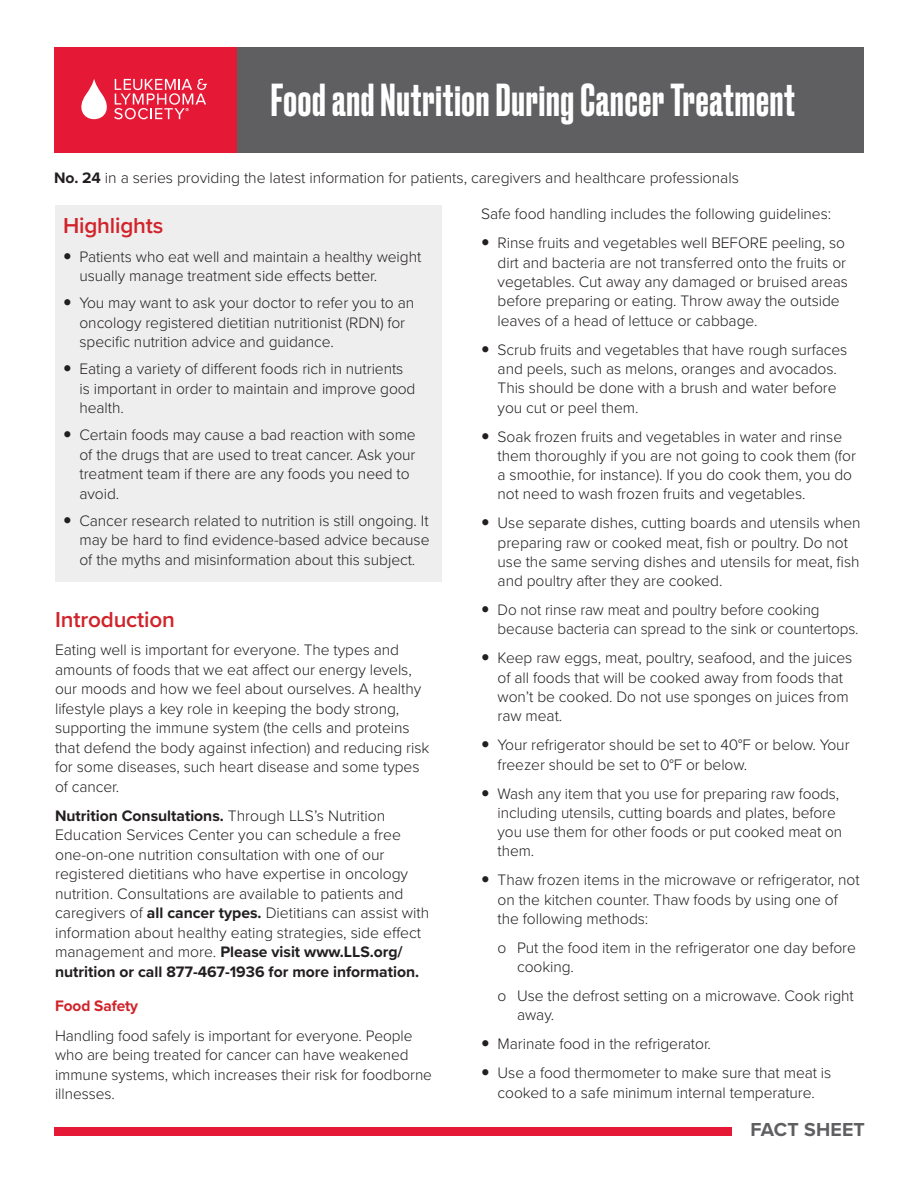
<style>
.page{position:relative;width:918px;height:1188px;background:#fff}
.page>*{position:absolute;margin:0;border:0;box-sizing:border-box;transform-origin:0 0}
.t1{font:500 43.5px "Druk";letter-spacing:.02em;color:#fff}
._1_Para_Head_Semibol{font:600 22.5px "Proxima Nova";letter-spacing:-.005em;color:#d1232a}
._1_Para_Head_Semibol-2{font:700 19.5px "Proxima Nova";letter-spacing:.01em;color:#5f5f62}
._2_Body_Copy{font:300 15.75px/19.5px "Proxima Nova";letter-spacing:-.005em;color:#231f20}
._4_Sub_bullets{font:300 15.75px/19.4px "Proxima Nova";letter-spacing:-.005em;color:#231f20}
.Body_text{font:300 15.75px "Proxima Nova";letter-spacing:-.005em;color:#231f20}
._5_Red_Secondary_Hea{font:700 15.75px "Proxima Nova";letter-spacing:-.005em;color:#d1232a}
.s1{font-weight:700}
</style>
<div class="page">
<div style="left:55px;top:206px;width:387px;height:376px;background:#eeeeef"></div>
<div style="left:230px;top:48px;width:634px;height:105px;background:#5f5f62"></div>
<div style="left:54px;top:48px;width:183px;height:105px;background:#e51836"></div>
<svg style="left:81px;top:78px;width:126px;height:41px"></svg>
<div style="left:54px;top:1127px;width:677px;height:9px;background:#e51836"></div>
<p class="t1" style="left:271px;top:70px;width:526px">Food and Nutrition During Cancer Treatment</p>
<p class="Body_text" style="left:54px;top:166px;width:686px"><span class="s1">No. 24</span> in a series providing the latest information for patients, caregivers and healthcare professionals</p>
<p class="_1_Para_Head_Semibol" style="left:63px;top:209px;width:102px">Highlights</p>
<p class="_2_Body_Copy" style="left:80px;top:246px;width:343px">Patients who eat well and maintain a healthy weight usually manage treatment side effects better.</p>
<p class="_2_Body_Copy" style="left:80px;top:292px;width:336px">You may want to ask your doctor to refer you to an oncology registered dietitian nutritionist (RDN) for specific nutrition advice and guidance.</p>
<p class="_2_Body_Copy" style="left:80px;top:358px;width:338px">Eating a variety of different foods rich in nutrients is important in order to maintain and improve good health.</p>
<p class="_2_Body_Copy" style="left:80px;top:424px;width:338px">Certain foods may cause a bad reaction with some of the drugs that are used to treat cancer. Ask your treatment team if there are any foods you need to avoid.</p>
<p class="_2_Body_Copy" style="left:80px;top:510px;width:352px;text-align:justify">Cancer research related to nutrition is still ongoing. It may be hard to find evidence-based advice because of the myths and misinformation about this subject.</p>
<p class="_1_Para_Head_Semibol" style="left:55px;top:603px;width:121px">Introduction</p>
<p class="_2_Body_Copy" style="left:55px;top:639px;width:376px">Eating well is important for everyone. The types and amounts of foods that we eat affect our energy levels, our moods and how we feel about ourselves. A healthy lifestyle plays a key role in keeping the body strong, supporting the immune system (the cells and proteins that defend the body against infection) and reducing risk for some diseases, such heart disease and some types of cancer.</p>
<p class="_2_Body_Copy" style="left:55px;top:805px;width:376px"><span class="s1">Nutrition Consultations.</span> Through LLS’s Nutrition Education Services Center you can schedule a free one-on-one nutrition consultation with one of our registered dietitians who have expertise in oncology nutrition. Consultations are available to patients and caregivers of <span class="s1">all cancer types.</span> Dietitians can assist with information about healthy eating strategies, side effect management and more. <span class="s1">Please visit www.LLS.org/ nutrition or call 877-467-1936 for more information.</span></p>
<p class="_5_Red_Secondary_Hea" style="left:55px;top:994px;width:85px">Food Safety</p>
<p class="_2_Body_Copy" style="left:55px;top:1025px;width:378px">Handling food safely is important for everyone. People who are being treated for cancer can have weakened immune systems, which increases their risk for foodborne illnesses.</p>
<p class="_2_Body_Copy" style="left:481px;top:203px;width:352px">Safe food handling includes the following guidelines:</p>
<p class="_2_Body_Copy" style="left:498px;top:233px;width:352px">Rinse fruits and vegetables well BEFORE peeling, so dirt and bacteria are not transferred onto the fruits or vegetables. Cut away any damaged or bruised areas before preparing or eating. Throw away the outside leaves of a head of lettuce or cabbage.</p>
<p class="_2_Body_Copy" style="left:498px;top:339px;width:351px">Scrub fruits and vegetables that have rough surfaces and peels, such as melons, oranges and avocados.<br>This should be done with a brush and water before you cut or peel them.</p>
<p class="_2_Body_Copy" style="left:498px;top:426px;width:360px">Soak frozen fruits and vegetables in water and rinse them thoroughly if you are not going to cook them (for a smoothie, for instance). If you do cook them, you do not need to wash frozen fruits and vegetables.</p>
<p class="_2_Body_Copy" style="left:498px;top:513px;width:364px">Use separate dishes, cutting boards and utensils when preparing raw or cooked meat, fish or poultry. Do not use the same serving dishes and utensils for meat, fish and poultry after they are cooked.</p>
<p class="_2_Body_Copy" style="left:498px;top:599px;width:363px">Do not rinse raw meat and poultry before cooking because bacteria can spread to the sink or countertops.</p>
<p class="_2_Body_Copy" style="left:498px;top:648px;width:356px">Keep raw eggs, meat, poultry, seafood, and the juices of all foods that will be cooked away from foods that won’t be cooked. Do not use sponges on juices from raw meat.</p>
<p class="_2_Body_Copy" style="left:498px;top:734px;width:353px">Your refrigerator should be set to 40°F or below. Your freezer should be set to 0°F or below.</p>
<p class="_2_Body_Copy" style="left:498px;top:783px;width:346px">Wash any item that you use for preparing raw foods, including utensils, cutting boards and plates, before you use them for other foods or put cooked meat on them.</p>
<p class="_2_Body_Copy" style="left:498px;top:870px;width:364px">Thaw frozen items in the microwave or refrigerator, not on the kitchen counter. Thaw foods by using one of the following methods:</p>
<p class="_4_Sub_bullets" style="left:517px;top:937px;width:340px;text-indent:-20px">o Put the food item in the refrigerator one day before cooking.</p>
<p class="_4_Sub_bullets" style="left:517px;top:985px;width:338px;text-indent:-20px">o Use the defrost setting on a microwave. Cook right away.</p>
<p class="_2_Body_Copy" style="left:498px;top:1034px;width:215px">Marinate food in the refrigerator.</p>
<p class="_2_Body_Copy" style="left:498px;top:1063px;width:335px">Use a food thermometer to make sure that meat is cooked to a safe minimum internal temperature.</p>
<p class="_1_Para_Head_Semibol-2" style="left:750px;top:1115px;width:116px">FACT SHEET</p>
</div>
